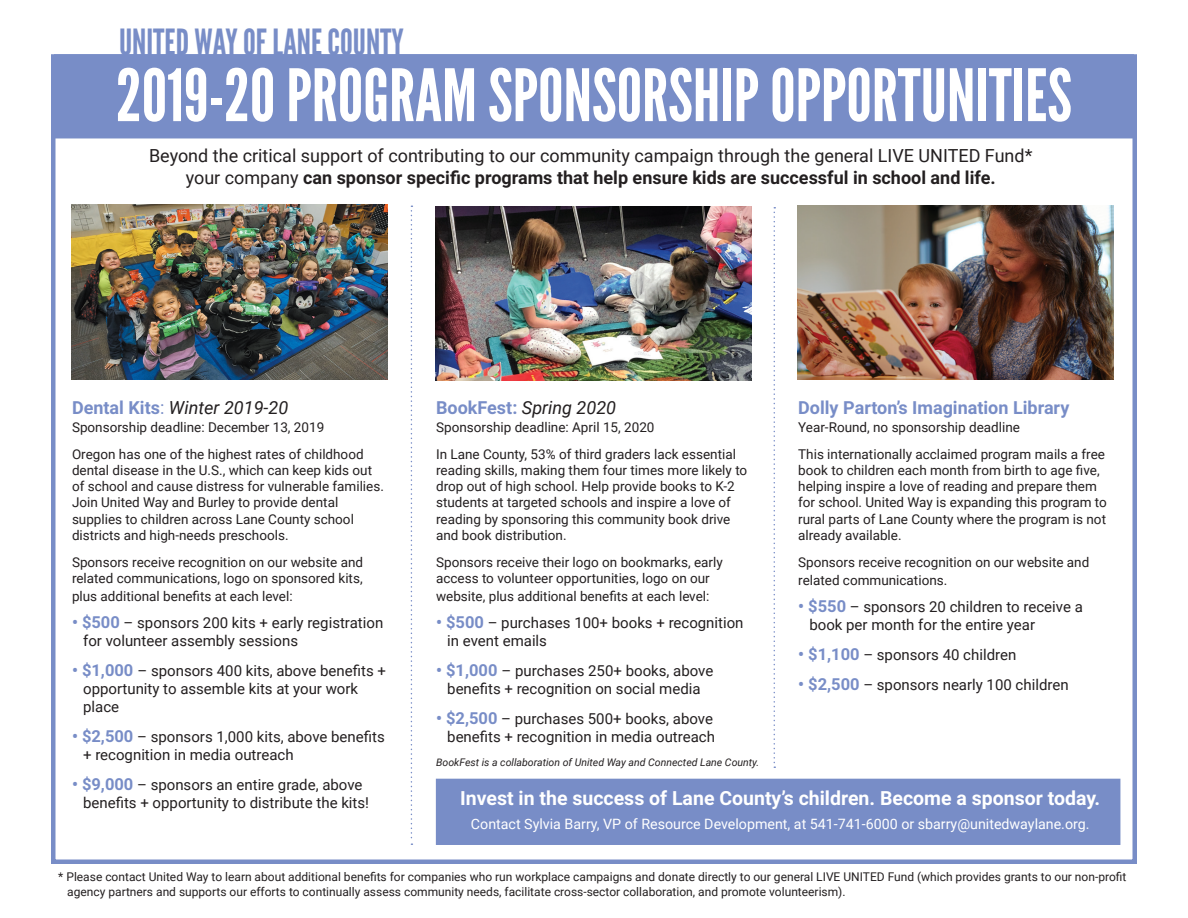
<style>
.page{position:relative;width:1188px;height:918px;background:#fff}
.page>*{position:absolute;margin:0;border:0;box-sizing:border-box;transform-origin:0 0}
.t1{font:72px "League Gothic";color:#fff}
.t2{font:36px "League Gothic";color:#788dc7}
.t3{font:700 19.5px "Roboto";color:#fff}
.t4{font:18px/21.6px "Roboto";color:#231f20;text-align:center}
.t5{font:italic 18px "Roboto";color:#231f20}
.t6{font:700 18px "Roboto";color:#788dc7}
.t7{font:15px/18px "Roboto";color:#231f20}
.t8{font:14.25px "Roboto";color:#fff}
.t9{font:13.5px/16.2px "Roboto";color:#231f20}
.t10{font:12px/14.4px "Roboto";color:#231f20}
.t11{font:italic 10.5px "Roboto";color:#231f20}
.s1{font-weight:700}
.s2{font-weight:700;font-style:normal;color:#788dc7}
.s3{font-style:normal;color:#788dc7}
.s4{font-weight:700;font-size:16.5px;color:#788dc7}
</style>
<div class="page">
<img style="left:72px;top:205px;width:315px;height:174px">
<img style="left:436px;top:206px;width:316px;height:175px">
<img style="left:798px;top:205px;width:315px;height:174px">
<div style="left:54px;top:54px;width:1080px;height:84px;background:#788dc7"></div>
<div style="left:51px;top:54px;width:1086px;height:810px;border:4px solid #788dc7"></div>
<div style="left:436px;top:779px;width:684px;height:66px;background:#788dc7"></div>
<svg style="left:411px;top:206px;width:1px;height:639px"></svg>
<svg style="left:774px;top:207px;width:1px;height:561px"></svg>
<h2 class="t2" style="left:119px;top:21px;width:286px">UNITED WAY OF LANE COUNTY</h2>
<h1 class="t1" style="left:116px;top:53px;width:958px">2019-20 PROGRAM SPONSORSHIP OPPORTUNITIES</h1>
<h3 class="t4" style="left:149px;top:144px;width:885px">Beyond the critical support of contributing to our community campaign through the general LIVE UNITED Fund* your company <span class="s1">can sponsor specific programs that help ensure kids are successful in school and life.</span></h3>
<h3 class="t5" style="left:72px;top:395px;width:218px"><span class="s2">Dental Kits</span><span class="s3">:</span> Winter 2019-20</h3>
<p class="t9" style="left:72px;top:413px;width:293px;line-height:27px">Sponsorship deadline: December 13, 2019<br>Oregon has one of the highest rates of childhood</p>
<p class="t9" style="left:72px;top:462px;width:313px">dental disease in the U.S., which can keep kids out of school and cause distress for vulnerable families.<br>Join United Way and Burley to provide dental supplies to children across Lane County school districts and high-needs preschools.</p>
<p class="t9" style="left:72px;top:553px;width:293px">Sponsors receive recognition on our website and related communications, logo on sponsored kits,</p>
<p class="t9" style="left:72px;top:587px;width:222px">plus additional benefits at each level:</p>
<p class="t7" style="left:83px;top:613px;width:302px;text-indent:-11px"><span class="s4">• $500</span> – sponsors 200 kits + early registration for volunteer assembly sessions</p>
<p class="t7" style="left:83px;top:661px;width:304px;text-indent:-11px"><span class="s4">• $1,000</span> – sponsors 400 kits, above benefits + opportunity to assemble kits at your work place</p>
<p class="t7" style="left:83px;top:727px;width:303px;text-indent:-11px"><span class="s4">• $2,500</span> – sponsors 1,000 kits, above benefits + recognition in media outreach</p>
<p class="t7" style="left:83px;top:775px;width:287px;text-indent:-11px"><span class="s4">• $9,000</span> – sponsors an entire grade, above benefits + opportunity to distribute the kits!</p>
<h3 class="t5" style="left:436px;top:395px;width:182px"><span class="s2">BookFest:</span> Spring 2020</h3>
<p class="t9" style="left:436px;top:413px;width:301px;line-height:27px">Sponsorship deadline: April 15, 2020<br>In Lane County, 53% of third graders lack essential</p>
<p class="t9" style="left:436px;top:462px;width:313px">reading skills, making them four times more likely to drop out of high school. Help provide books to K-2 students at targeted schools and inspire a love of reading by sponsoring this community book drive and book distribution.</p>
<p class="t9" style="left:436px;top:553px;width:288px">Sponsors receive their logo on bookmarks, early access to volunteer opportunities, logo on our</p>
<p class="t9" style="left:436px;top:587px;width:275px">website, plus additional benefits at each level:</p>
<p class="t7" style="left:447px;top:613px;width:298px;text-indent:-11px"><span class="s4">• $500</span> – purchases 100+ books + recognition in event emails</p>
<p class="t7" style="left:436px;top:661px;width:279px;text-align:center"><span class="s4">• $1,000</span> – purchases 250+ books, above benefits + recognition on social media</p>
<p class="t7" style="left:436px;top:709px;width:280px;text-align:right"><span class="s4">• $2,500</span> – purchases 500+ books, above benefits + recognition in media outreach</p>
<p class="t11" style="left:436px;top:755px;width:325px">BookFest is a collaboration of United Way and Connected Lane County.</p>
<h3 class="t6" style="left:798px;top:395px;width:273px">Dolly Parton’s Imagination Library</h3>
<p class="t9" style="left:798px;top:413px;width:308px;line-height:27px">Year-Round, no sponsorship deadline<br>This internationally acclaimed program mails a free</p>
<p class="t9" style="left:798px;top:462px;width:310px">book to children each month from birth to age five, helping inspire a love of reading and prepare them for school. United Way is expanding this program to rural parts of Lane County where the program is not already available.</p>
<p class="t9" style="left:798px;top:552px;width:293px;line-height:18px">Sponsors receive recognition on our website and related communications.</p>
<p class="t7" style="left:809px;top:597px;width:275px;text-indent:-11px"><span class="s4">• $550</span> – sponsors 20 children to receive a book per month for the entire year</p>
<p class="t7" style="left:798px;top:645px;width:220px"><span class="s4">• $1,100</span> – sponsors 40 children</p>
<p class="t7" style="left:798px;top:675px;width:272px"><span class="s4">• $2,500</span> – sponsors nearly 100 children</p>
<h3 class="t3" style="left:460px;top:785px;width:641px">Invest in the success of Lane County’s children. Become a sponsor today.</h3>
<p class="t8" style="left:471px;top:814px;width:620px">Contact Sylvia Barry, VP of Resource Development, at 541-741-6000 or sbarry@unitedwaylane.org.</p>
<p class="t10" style="left:67px;top:869px;width:1061px;text-indent:-9px">* Please contact United Way to learn about additional benefits for companies who run workplace campaigns and donate directly to our general LIVE UNITED Fund (which provides grants to our non-profit agency partners and supports our efforts to continually assess community needs, facilitate cross-sector collaboration, and promote volunteerism).</p>
</div>
